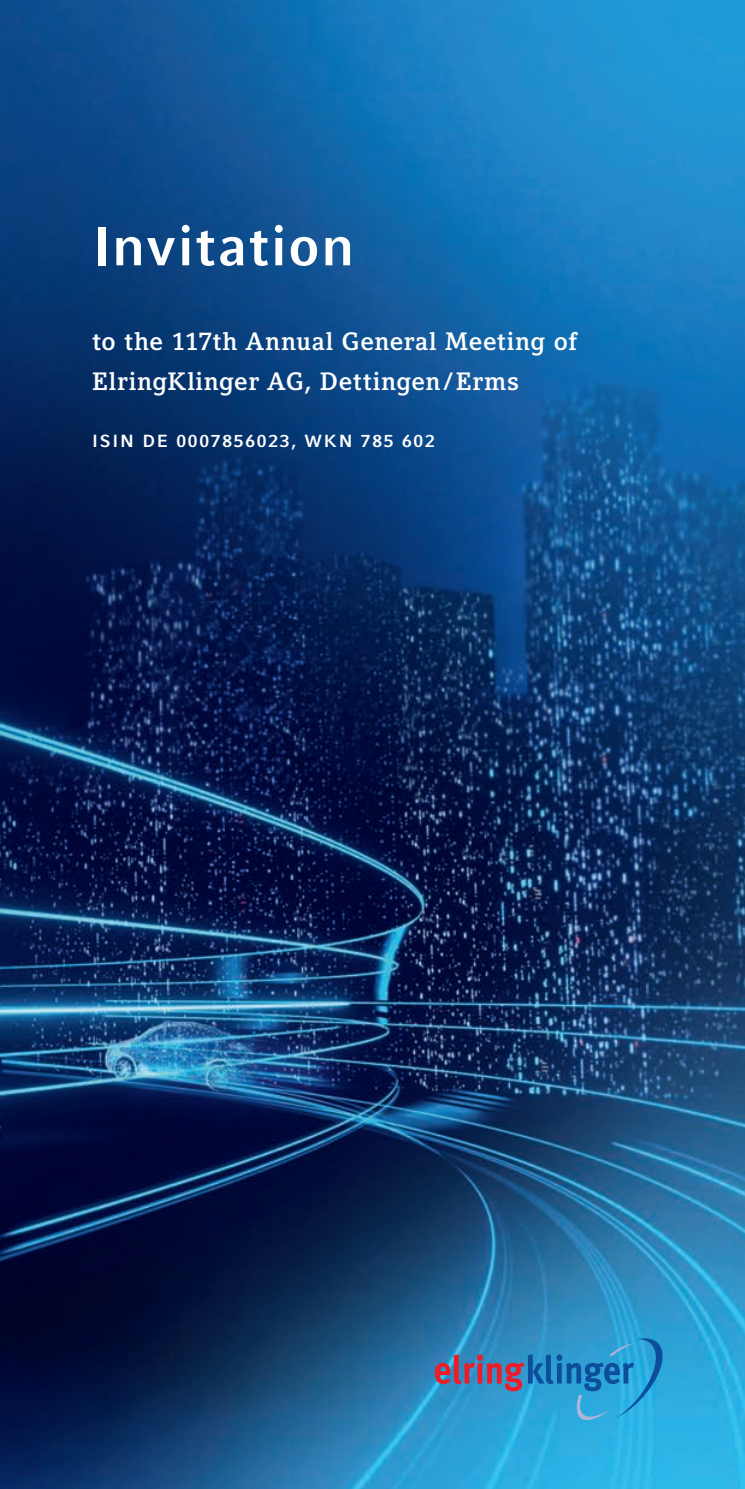
<style>
.page{position:relative;width:745px;height:1489px;background:#fff}
.page>*{position:absolute;margin:0;border:0;box-sizing:border-box;transform-origin:0 0}
.t1{font:700 55px "Compatil Fact LT Pro";letter-spacing:.03em;color:#fff}
.t2{font:700 25px/40px "Compatil Letter LT Pro";letter-spacing:.02em;color:#fff}
.t3{font:700 17.5px "Compatil Fact LT Pro";letter-spacing:.1em;color:#fff}
</style>
<div class="page">
<img style="left:0;top:0;width:744px;height:939px">
<img style="left:0;top:939px;width:744px;height:549px">
<svg style="left:434px;top:1337px;width:234px;height:85px;background:#3790c4"></svg>
<h1 class="t1" style="left:92px;top:214px;width:263px">Invitation</h1>
<p class="t2" style="left:92px;top:321px;width:485px">to the 117th Annual General Meeting of<br>ElringKlinger AG, Dettingen / Erms</p>
<p class="t3" style="left:92px;top:430px;width:344px">ISIN DE 0007856023, WKN 785 602</p>
</div>
